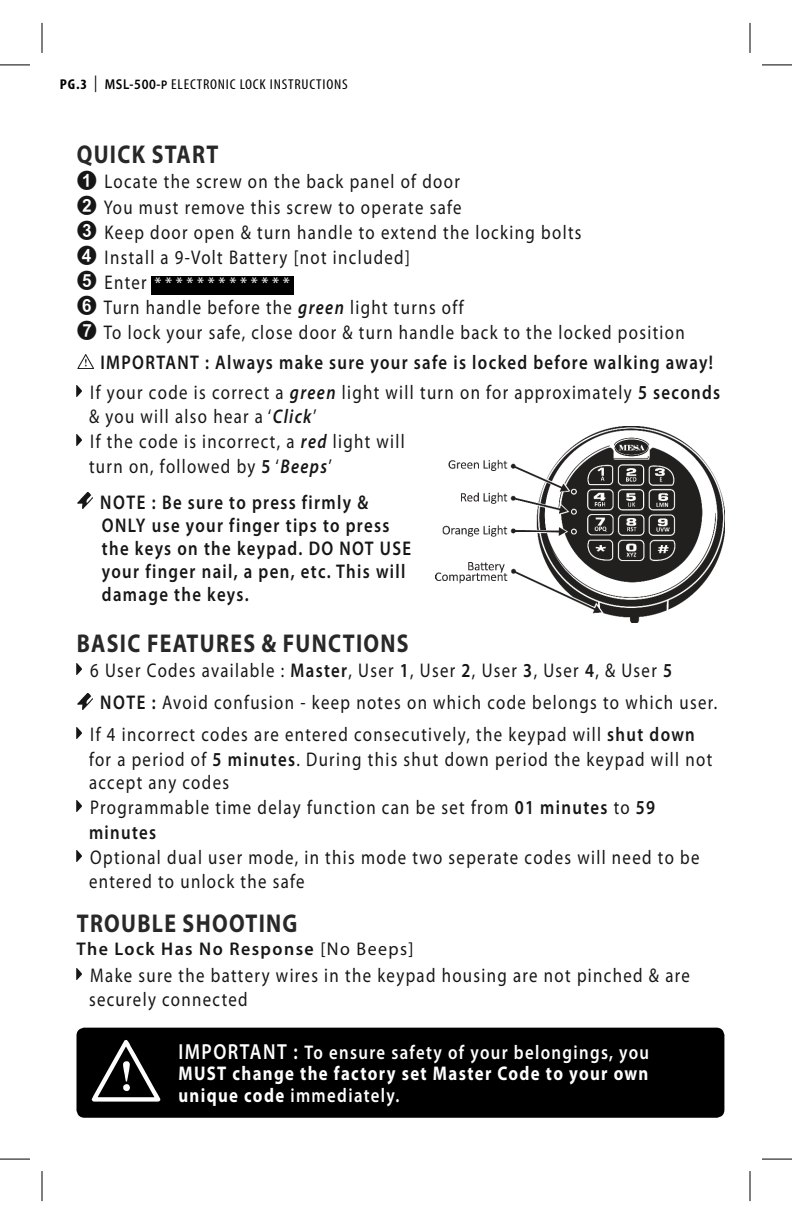
<style>
.page{position:relative;width:792px;height:1224px;background:#fff}
.page>*{position:absolute;margin:0;border:0;box-sizing:border-box;transform-origin:0 0}
.t1{font:700 25.8px "Myriad Pro";letter-spacing:.06em;color:#292829;scale:.85 1}
.t2{font:19.8px/25px "Myriad Pro";letter-spacing:.08em;color:#161617;scale:.85 1}
.t3{font:600 19.8px/23.2px "Myriad Pro";letter-spacing:.08em;color:#161617;text-align:center;scale:.85 1}
.t4{font:700 19.8px/21.4px "Myriad Pro";letter-spacing:.08em;color:#fff;text-align:justify;scale:.85 1}
.t5{font:600 18.4px "Myriad Pro";letter-spacing:.08em;color:#161617}
.t6{font:17px "Myriad Pro";color:#fff}
.t7{font:condensed 14.4px "Myriad Pro";letter-spacing:.05em;color:#000;scale:1.09 1}
.s1{font-weight:700}
.s2{font-size:16.6px}
.s3{font-weight:600;font-stretch:normal}
.s4{font-weight:600;font-stretch:normal;font-size:12.6px}
.s5{font-weight:600;font-style:italic}
.s6{font-weight:400}
.s7{font-style:italic}
.s8{font-weight:600}
.s9{font-weight:600;font-size:21.8px}
</style>
<div class="page">
<img style="left:436px;top:427px;width:288px;height:196px">
<div style="left:77px;top:1028px;width:647px;height:90px;background:#000;border-radius:8px"></div>
<svg style="left:92px;top:1040px;width:68px;height:62px"></svg>
<hr style="left:0;top:65px;width:30px;height:1px;background:#000">
<hr style="left:762px;top:65px;width:30px;height:1px;background:#000">
<hr style="left:0;top:1159px;width:30px;height:1px;background:#000">
<hr style="left:762px;top:1159px;width:30px;height:1px;background:#000">
<hr style="left:42px;top:23px;width:1px;height:30px;background:#000">
<hr style="left:42px;top:1171px;width:1px;height:30px;background:#000">
<hr style="left:750px;top:23px;width:1px;height:30px;background:#000">
<hr style="left:750px;top:1171px;width:1px;height:30px;background:#000">
<div style="left:151px;top:276px;width:142px;height:19px;background:#000"></div>
<p class="t7" style="left:60px;top:78px;width:266px"><span class="s1">PG.3</span> <span class="s2">|</span> <span class="s3">MSL-500-</span><span class="s4">P</span> ELECTRONIC LOCK INSTRUCTIONS</p>
<h1 class="t1" style="left:77px;top:145px;width:168px">QUICK START</h1>
<p class="t2" style="left:104px;top:171px;width:423px">Locate the screw on the back panel of door<br>You must remove this screw to operate safe</p>
<p class="t2" style="left:77px;top:221px;width:596px">✓ Keep door open &amp; turn handle to extend the locking bolts</p>
<p class="t2" style="left:104px;top:246px;width:685px;text-indent:-27px">✔ Install a 9-Volt Battery [not included]<br>Enter<br>Turn handle before the <span class="s5">green</span> light turns off<br>To lock your safe, close door &amp; turn handle back to the locked position</p>
<p class="t3" style="left:90px;top:349px;width:743px;line-height:30.4px">IMPORTANT : Always make sure your safe is locked before walking away!<br><span class="s6">If your code is correct a</span> <span class="s7">green</span> <span class="s6">light will turn on for approximately</span> 5 seconds</p>
<p class="t2" style="left:89px;top:405px;width:373px">&amp; you will also hear a ‘<span class="s5">Click</span>’<br>If the code is incorrect, a <span class="s5">red</span> light will turn on, followed by <span class="s8">5</span> ‘<span class="s5">Beeps</span>’</p>
<p class="t3" style="left:100px;top:492px;width:367px;text-align:left">NOTE : Be sure to press firmly &amp;<br>ONLY use your finger tips to press the keys on the keypad. DO NOT USE your finger nail, a pen, etc. This will damage the keys.</p>
<h1 class="t1" style="left:77px;top:633px;width:392px">BASIC FEATURES &amp; FUNCTIONS</h1>
<p class="t2" style="left:90px;top:659px;width:686px">6 User Codes available : <span class="s8">Master</span>, User <span class="s8">1</span>, User <span class="s8">2</span>, User <span class="s8">3</span>, User <span class="s8">4</span>, &amp; User <span class="s8">5</span></p>
<p class="t2" style="left:100px;top:691px;width:727px"><span class="s8">NOTE :</span> Avoid confusion - keep notes on which code belongs to which user.</p>
<p class="t2" style="left:90px;top:723px;width:713px">If 4 incorrect codes are entered consecutively, the keypad will <span class="s8">shut down</span></p>
<p class="t2" style="left:89px;top:749px;width:735px;line-height:23.2px">for a period of <span class="s8">5 minutes</span>. During this shut down period the keypad will not accept any codes</p>
<p class="t2" style="left:89px;top:797px;width:668px">Programmable time delay function can be set from <span class="s8">01 minutes</span> to <span class="s8">59 minutes</span></p>
<p class="t2" style="left:89px;top:848px;width:720px;line-height:23.2px">Optional dual user mode, in this mode two seperate codes will need to be entered to unlock the safe</p>
<h1 class="t1" style="left:77px;top:914px;width:261px">TROUBLE SHOOTING</h1>
<p class="t5" style="left:77px;top:942px;width:339px">The Lock Has No Response <span class="s6">[No Beeps]</span></p>
<p class="t2" style="left:89px;top:966px;width:708px;line-height:23.2px">Make sure the battery wires in the keypad housing are not pinched &amp; are securely connected</p>
<p class="t6" style="left:155px;top:273px;width:137px">* * * * * * * * * * * * *</p>
<p class="t4" style="left:178px;top:1043px;width:555px"><span class="s9">IMPORTANT :</span> <span class="s8">To ensure safety of your belongings, you </span>MUST change the factory set Master Code to your own unique code <span class="s8">immediately.</span></p>
</div>
